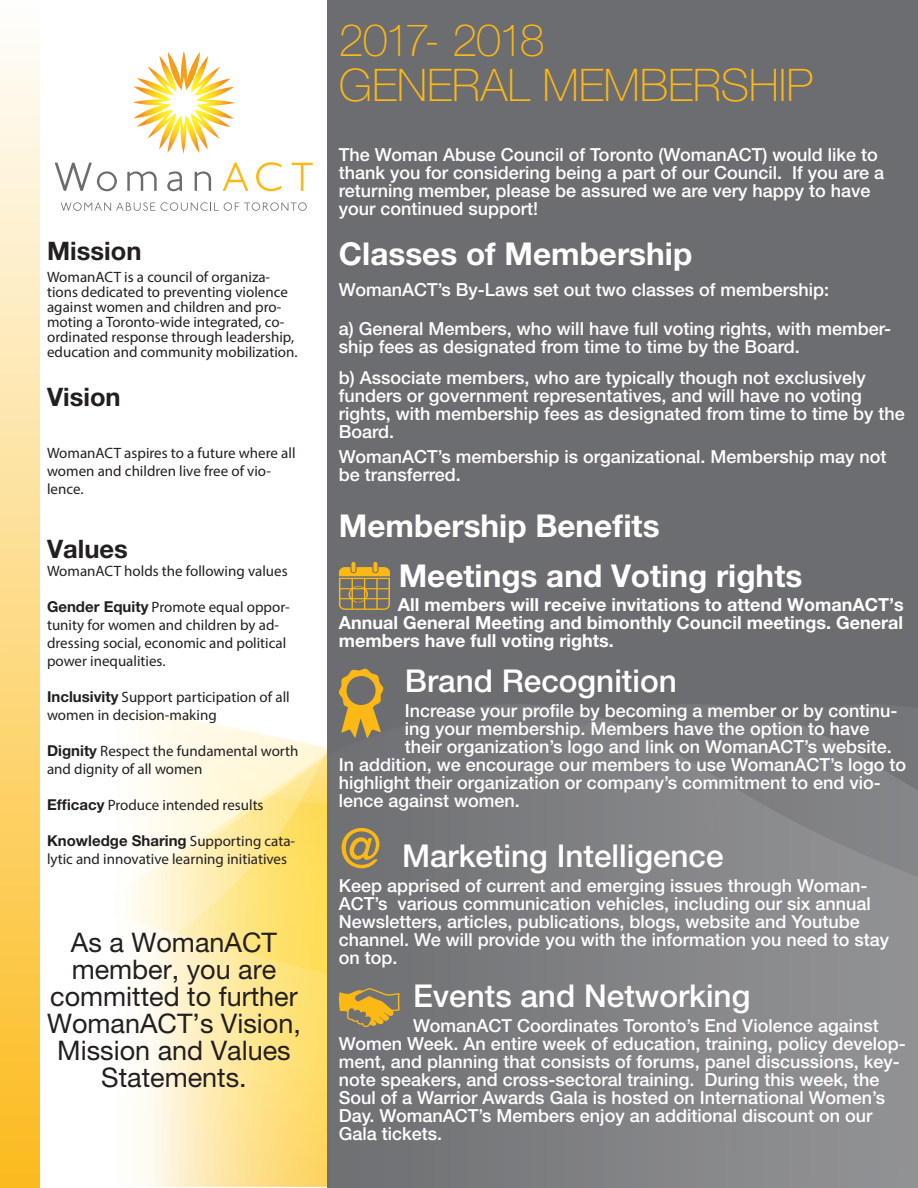
<style>
.page{position:relative;width:918px;height:1188px;background:#fff}
.page>*{position:absolute;margin:0;border:0;box-sizing:border-box;transform-origin:0 0}
.t1{font:100 45px "Helvetica Neue LT Pro";letter-spacing:-.01em;color:#fcb814}
.t2{font:100 45px "Helvetica Neue LT Pro";letter-spacing:-.055em;color:#fcb814}
.t3{font:700 31.5px "Helvetica Neue LT Pro";color:#fff}
.t4{font:500 31.5px "Helvetica Neue LT Pro";color:#fff}
.t5{font:27px/27px "Helvetica Neue LT Pro";color:#231f20;text-align:center}
.t6{font:700 25.5px "Helvetica Neue LT Pro";color:#231f20}
.t7{font:500 18px/18px "Helvetica Neue LT Pro";color:#fff}
.t8{font:700 18px/18px "Helvetica Neue LT Pro";color:#fff;text-align:justify}
.t9{font:15px/18px "Myriad Pro";color:#231f20}
.s1{font-family:"Helvetica Neue LT Pro";font-weight:700}
.s2{font-size:54px;color:#fcb814}
</style>
<div class="page">
<div style="left:328px;top:0;width:590px;height:1188px;background:#6c6d70"></div>
<svg style="left:0;top:698px;width:918px;height:490px"></svg>
<svg style="left:55px;top:163px;width:62px;height:28px"></svg>
<svg style="left:127px;top:171px;width:30px;height:20px"></svg>
<svg style="left:167px;top:171px;width:15px;height:20px"></svg>
<svg style="left:195px;top:171px;width:16px;height:20px"></svg>
<svg style="left:223px;top:163px;width:25px;height:28px"></svg>
<svg style="left:256px;top:162px;width:25px;height:29px"></svg>
<svg style="left:292px;top:163px;width:21px;height:28px"></svg>
<svg style="left:61px;top:202px;width:246px;height:9px"></svg>
<svg style="left:132px;top:51px;width:103px;height:103px"></svg>
<div style="left:351px;top:562px;width:5px;height:10px;background:#fcb814;border-radius:2px"></div>
<svg style="left:373px;top:562px;width:4px;height:10px"></svg>
<svg style="left:339px;top:567px;width:51px;height:43px"></svg>
<svg style="left:339px;top:669px;width:44px;height:69px"></svg>
<svg style="left:338px;top:988px;width:62px;height:39px"></svg>
<div style="left:1px;top:0;width:39px;height:1188px;background:linear-gradient(to bottom,#fefefc,#fbbb1e)"></div>
<p class="t6" style="left:47px;top:235px;width:96px">Mission</p>
<p class="t9" style="left:47px;top:269px;width:252px;line-height:15px">WomanACT is a council of organiza&shy;tions dedicated to preventing violence against women and children and pro&shy;moting a Toronto-wide integrated, co&shy;ordinated response through leadership, education and community mobilization.</p>
<p class="t6" style="left:47px;top:381px;width:75px">Vision</p>
<p class="t9" style="left:47px;top:443px;width:250px">WomanACT aspires to a future where all women and children live free of vio&shy;lence.</p>
<p class="t6" style="left:47px;top:533px;width:82px">Values</p>
<p class="t9" style="left:47px;top:562px;width:242px">WomanACT holds the following values</p>
<p class="t9" style="left:47px;top:598px;width:244px"><span class="s1">Gender Equity</span> Promote equal oppor&shy;tunity for women and children by ad&shy;dressing social, economic and political power inequalities.</p>
<p class="t9" style="left:47px;top:688px;width:244px"><span class="s1">Inclusivity</span> Support participation of all women in decision-making</p>
<p class="t9" style="left:47px;top:742px;width:253px"><span class="s1">Dignity</span> Respect the fundamental worth and dignity of all women</p>
<p class="t9" style="left:47px;top:796px;width:218px"><span class="s1">Efficacy</span> Produce intended results</p>
<p class="t9" style="left:47px;top:832px;width:250px"><span class="s1">Knowledge Sharing</span> Supporting cata&shy;lytic and innovative learning initiatives</p>
<p class="t5" style="left:47px;top:929px;width:255px">As a WomanACT member, you are committed to further<br>WomanACT’s Vision,<br>Mission and Values<br>Statements.</p>
<p class="t2" style="left:339px;top:13px;width:208px">2017- 2018</p>
<p class="t1" style="left:339px;top:58px;width:476px">GENERAL MEMBERSHIP</p>
<p class="t7" style="left:339px;top:146px;width:547px">The Woman Abuse Council of Toronto (WomanACT) would like to thank you for considering being a part of our Council. If you are a returning member, please be assured we are very happy to have your continued support!</p>
<p class="t3" style="left:339px;top:234px;width:355px">Classes of Membership</p>
<p class="t7" style="left:339px;top:281px;width:492px">WomanACT’s By-Laws set out two classes of membership:</p>
<p class="t7" style="left:339px;top:319px;width:554px">a) General Members, who will have full voting rights, with member&shy;ship fees as designated from time to time by the Board.</p>
<p class="t7" style="left:339px;top:368px;width:567px">b) Associate members, who are typically though not exclusively funders or government representatives, and will have no voting rights, with membership fees as designated from time to time by the Board.</p>
<p class="t7" style="left:339px;top:447px;width:549px">WomanACT’s membership is organizational. Membership may not be transferred.</p>
<p class="t3" style="left:339px;top:506px;width:322px">Membership Benefits</p>
<p class="t3" style="left:399px;top:556px;width:405px">Meetings and Voting rights</p>
<p class="t8" style="left:339px;top:596px;width:566px;text-indent:59px">All members will receive invitations to attend WomanACT’s Annual General Meeting and bimonthly Council meetings. General members have full voting rights.</p>
<p class="t4" style="left:405px;top:662px;width:273px">Brand Recognition</p>
<p class="t7" style="left:405px;top:701px;width:494px">Increase your profile by becoming a member or by continu-</p>
<p class="t7" style="left:405px;top:719px;width:466px">ing your membership. Members have the option to have</p>
<p class="t7" style="left:405px;top:737px;width:488px">their organization’s logo and link on WomanACT’s website.</p>
<p class="t7" style="left:339px;top:755px;width:569px">In addition, we encourage our members to use WomanACT’s logo to</p>
<p class="t7" style="left:339px;top:773px;width:543px">highlight their organization or company’s commitment to end vio-</p>
<p class="t7" style="left:339px;top:791px;width:183px">lence against women.</p>
<p class="t4" style="left:339px;top:837px;width:386px"><span class="s2">@</span> Marketing Intelligence</p>
<p class="t7" style="left:339px;top:877px;width:552px">Keep apprised of current and emerging issues through Woman-ACT’s various communication vehicles, including our six annual Newsletters, articles, publications, blogs, website and Youtube channel. We will provide you with the information you need to stay on top.</p>
<p class="t4" style="left:413px;top:977px;width:339px">Events and Networking</p>
<p class="t7" style="left:339px;top:1016px;width:568px;text-indent:74px">WomanACT Coordinates Toronto’s End Violence against Women Week. An entire week of education, training, policy develop&shy;ment, and planning that consists of forums, panel discussions, key&shy;note speakers, and cross-sectoral training. During this week, the Soul of a Warrior Awards Gala is hosted on International Women’s Day. WomanACT’s Members enjoy an additional discount on our Gala tickets.</p>
</div>
